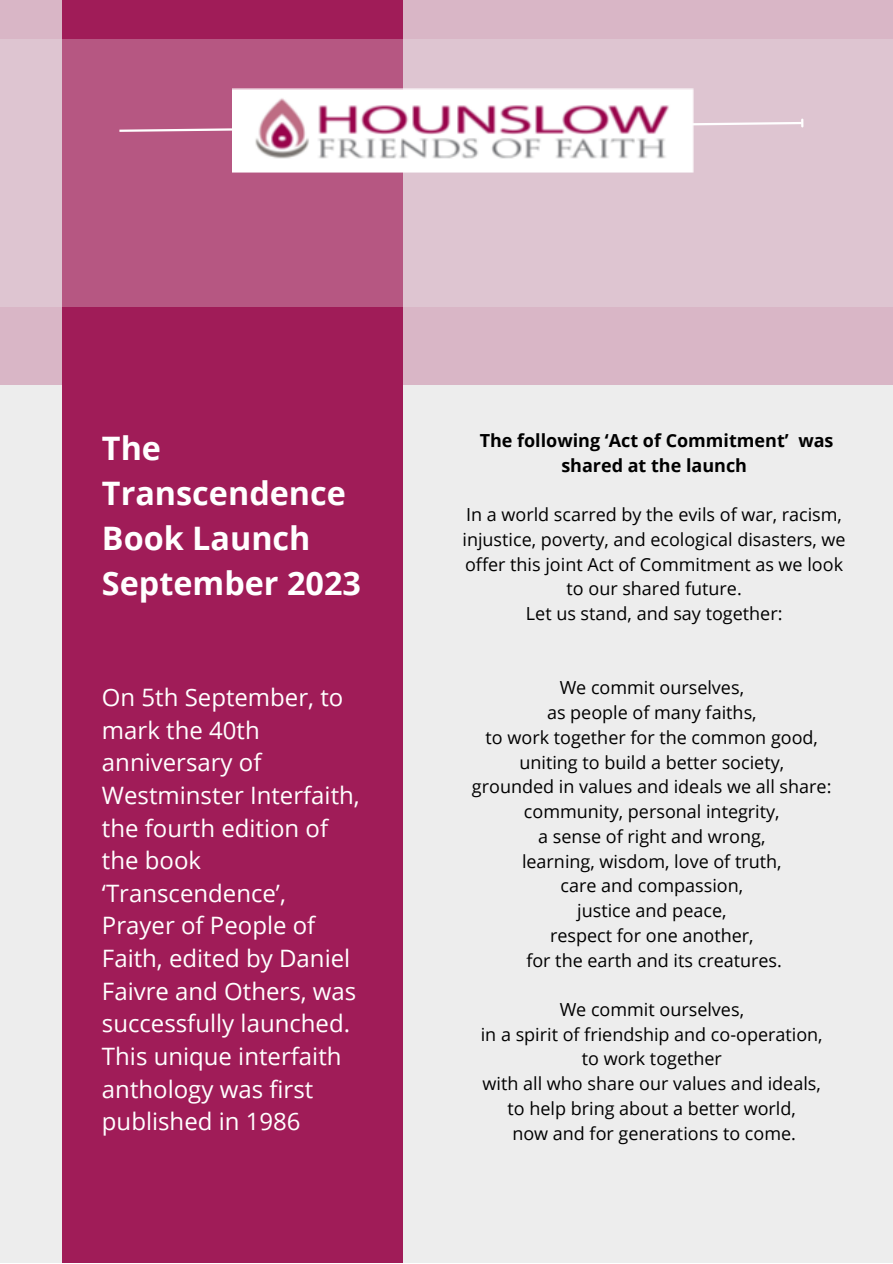
<style>
.page{position:relative;width:893px;height:1264px;background:#fff}
.page>*{position:absolute;margin:0;border:0;box-sizing:border-box;transform-origin:0 0}
.t1{font:700 32.4px/45px "Open Sans";color:#fff}
.t2{font:24px/32.5px "Open Sans";color:#fff}
.t3{font:18px/24.8px "Open Sans";color:#000;text-align:center}
.t4{font:700 18px/24.8px "Open Sans";color:#000;text-align:center}
</style>
<div class="page">
<div style="left:0;top:0;width:892px;height:1262px;background:#ededed"></div>
<div style="left:62px;top:0;width:340px;height:1262px;background:#a01c58"></div>
<svg style="left:0;top:0;width:892px;height:384px;fill:#d9b6c6"></svg>
<svg style="left:0;top:39px;width:892px;height:267px;background:#ce9bb2"></svg>
<svg style="left:117px;top:120px;width:687px;height:13px;background:#d2a0b7"></svg>
<img style="left:232px;top:89px;width:462px;height:84px">
<p class="t1" style="left:102px;top:425px;width:245px">The<br>Transcendence<br>Book Launch</p>
<p class="t1" style="left:102px;top:560px;width:260px">September 2023</p>
<p class="t2" style="left:102px;top:680px;width:259px">On 5th September, to mark the 40th anniversary of<br>Westminster Interfaith, the fourth edition of the book ‘Transcendence’,<br>Prayer of People of<br>Faith, edited by Daniel<br>Faivre and Others, was successfully launched.<br>This unique interfaith anthology was first published in 1986</p>
<p class="t4" style="left:479px;top:427px;width:355px">The following ‘Act of Commitment’ was shared at the launch</p>
<p class="t3" style="left:462px;top:502px;width:384px">In a world scarred by the evils of war, racism, injustice, poverty, and ecological disasters, we offer this joint Act of Commitment as we look to our shared future.</p>
<p class="t3" style="left:526px;top:600px;width:258px">Let us stand, and say together:</p>
<p class="t3" style="left:559px;top:675px;width:186px">We commit ourselves,</p>
<p class="t3" style="left:547px;top:699px;width:211px">as people of many faiths,</p>
<p class="t3" style="left:485px;top:724px;width:334px">to work together for the common good,</p>
<p class="t3" style="left:519px;top:749px;width:266px">uniting to build a better society,</p>
<p class="t3" style="left:472px;top:774px;width:361px">grounded in values and ideals we all share:</p>
<p class="t3" style="left:524px;top:798px;width:257px">community, personal integrity,</p>
<p class="t3" style="left:538px;top:823px;width:229px">a sense of right and wrong,</p>
<p class="t3" style="left:522px;top:848px;width:261px">learning, wisdom, love of truth,</p>
<p class="t3" style="left:560px;top:872px;width:184px">care and compassion,</p>
<p class="t3" style="left:577px;top:897px;width:151px">justice and peace,</p>
<p class="t3" style="left:550px;top:922px;width:205px">respect for one another,</p>
<p class="t3" style="left:526px;top:947px;width:257px">for the earth and its creatures.</p>
<p class="t3" style="left:559px;top:996px;width:186px">We commit ourselves,</p>
<p class="t3" style="left:480px;top:1021px;width:343px">in a spirit of friendship and co-operation,</p>
<p class="t3" style="left:581px;top:1046px;width:142px">to work together</p>
<p class="t3" style="left:482px;top:1070px;width:340px">with all who share our values and ideals,</p>
<p class="t3" style="left:507px;top:1095px;width:290px">to help bring about a better world,</p>
<p class="t3" style="left:512px;top:1120px;width:285px">now and for generations to come.</p>
</div>
